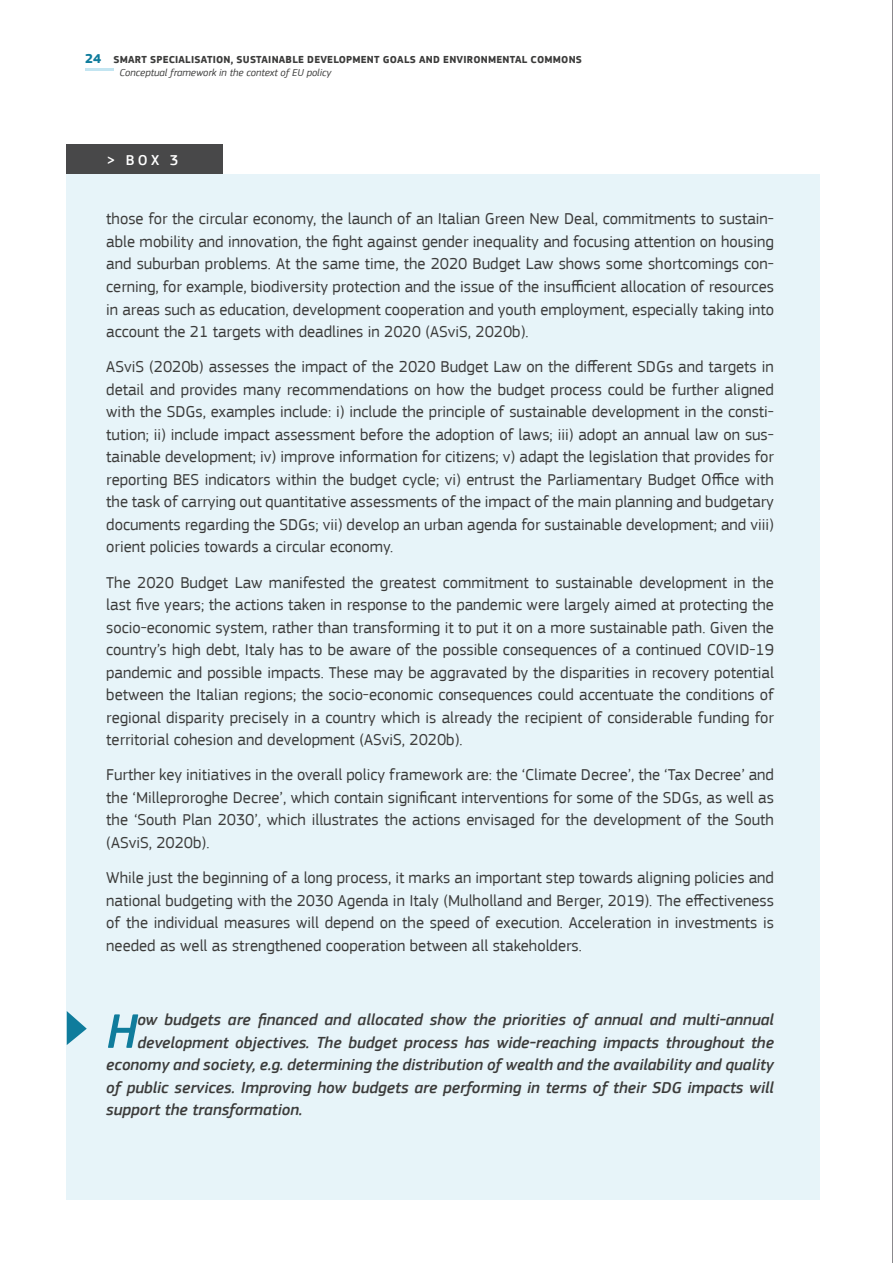
<style>
.page{position:relative;width:893px;height:1263px;background:#fff}
.page>*{position:absolute;margin:0;border:0;box-sizing:border-box;transform-origin:0 0}
.t1{font:italic 500 50.4px "EC Square Sans Pro";color:#0f7c9c}
.t2{font:16.5px/22.5px "EC Square Sans Pro";color:#3c3c3b;text-align:justify}
.t3{font:italic 500 16.5px "EC Square Sans Pro";color:#3c3c3b}
.t4{font:500 15px "EC Square Sans Pro";color:#fff}
.t5{font:700 10.5px/12.6px "EC Square Sans Pro";letter-spacing:.02em;color:#3c3c3b}
.s1{font-size:13.5px;color:#0f7c9c}
.s2{font-weight:400;font-style:italic}
</style>
<div class="page">
<hr style="left:85px;top:68px;width:28px;height:3px;background:#c3e5f1">
<div style="left:66px;top:174px;width:753px;height:1025px;background:#e7f4f9"></div>
<div style="left:66px;top:144px;width:156px;height:30px;background:#484849"></div>
<svg style="left:67px;top:1011px;width:20px;height:34px"></svg>
<hr style="left:892px;top:0;width:1px;height:1263px;background:#1a171c">
<p class="t5" style="left:120px;top:54px;width:464px;text-indent:-35px"><span class="s1">24</span> SMART SPECIALISATION, SUSTAINABLE DEVELOPMENT GOALS AND ENVIRONMENTAL COMMONS<br><span class="s2">Conceptual framework in the context of EU policy</span></p>
<p class="t4" style="left:107px;top:151px;width:73px">&gt; BOX 3</p>
<p class="t2" style="left:106px;top:208px;width:669px">those for the circular economy, the launch of an Italian Green New Deal, commitments to sustain&shy;able mobility and innovation, the fight against gender inequality and focusing attention on housing and suburban problems. At the same time, the 2020 Budget Law shows some shortcomings con&shy;cerning, for example, biodiversity protection and the issue of the insufficient allocation of resources in areas such as education, development cooperation and youth employment, especially taking into account the 21 targets with deadlines in 2020 (ASviS, 2020b).</p>
<p class="t2" style="left:106px;top:356px;width:669px">ASviS (2020b) assesses the impact of the 2020 Budget Law on the different SDGs and targets in detail and provides many recommendations on how the budget process could be further aligned with the SDGs, examples include: i) include the principle of sustainable development in the consti&shy;tution; ii) include impact assessment before the adoption of laws; iii) adopt an annual law on sus&shy;tainable development; iv) improve information for citizens; v) adapt the legislation that provides for reporting BES indicators within the budget cycle; vi) entrust the Parliamentary Budget Office with the task of carrying out quantitative assessments of the impact of the main planning and budgetary documents regarding the SDGs; vii) develop an urban agenda for sustainable development; and viii) orient policies towards a circular economy.</p>
<p class="t2" style="left:106px;top:571px;width:669px">The 2020 Budget Law manifested the greatest commitment to sustainable development in the last five years; the actions taken in response to the pandemic were largely aimed at protecting the socio-economic system, rather than transforming it to put it on a more sustainable path. Given the country’s high debt, Italy has to be aware of the possible consequences of a continued COVID-19 pandemic and possible impacts. These may be aggravated by the disparities in recovery potential between the Italian regions; the socio-economic consequences could accentuate the conditions of regional disparity precisely in a country which is already the recipient of considerable funding for territorial cohesion and development (ASviS, 2020b).</p>
<p class="t2" style="left:106px;top:764px;width:669px">Further key initiatives in the overall policy framework are: the ‘Climate Decree’, the ‘Tax Decree’ and the ‘Milleproroghe Decree’, which contain significant interventions for some of the SDGs, as well as the ‘South Plan 2030’, which illustrates the actions envisaged for the development of the South (ASviS, 2020b).</p>
<p class="t2" style="left:106px;top:867px;width:669px">While just the beginning of a long process, it marks an important step towards aligning policies and national budgeting with the 2030 Agenda in Italy (Mulholland and Berger, 2019). The effectiveness of the individual measures will depend on the speed of execution. Acceleration in investments is needed as well as strengthened cooperation between all stakeholders.</p>
<h1 class="t1" style="left:106px;top:1002px;width:33px">H</h1>
<p class="t3" style="left:137px;top:1010px;width:638px">ow budgets are financed and allocated show the priorities of annual and multi-annual</p>
<p class="t3" style="left:137px;top:1033px;width:638px">development objectives. The budget process has wide-reaching impacts throughout the</p>
<p class="t3" style="left:106px;top:1055px;width:669px">economy and society, e.g. determining the distribution of wealth and the availability and quality</p>
<p class="t3" style="left:106px;top:1078px;width:669px">of public services. Improving how budgets are performing in terms of their SDG impacts will</p>
<p class="t3" style="left:106px;top:1100px;width:198px">support the transformation.</p>
</div>
